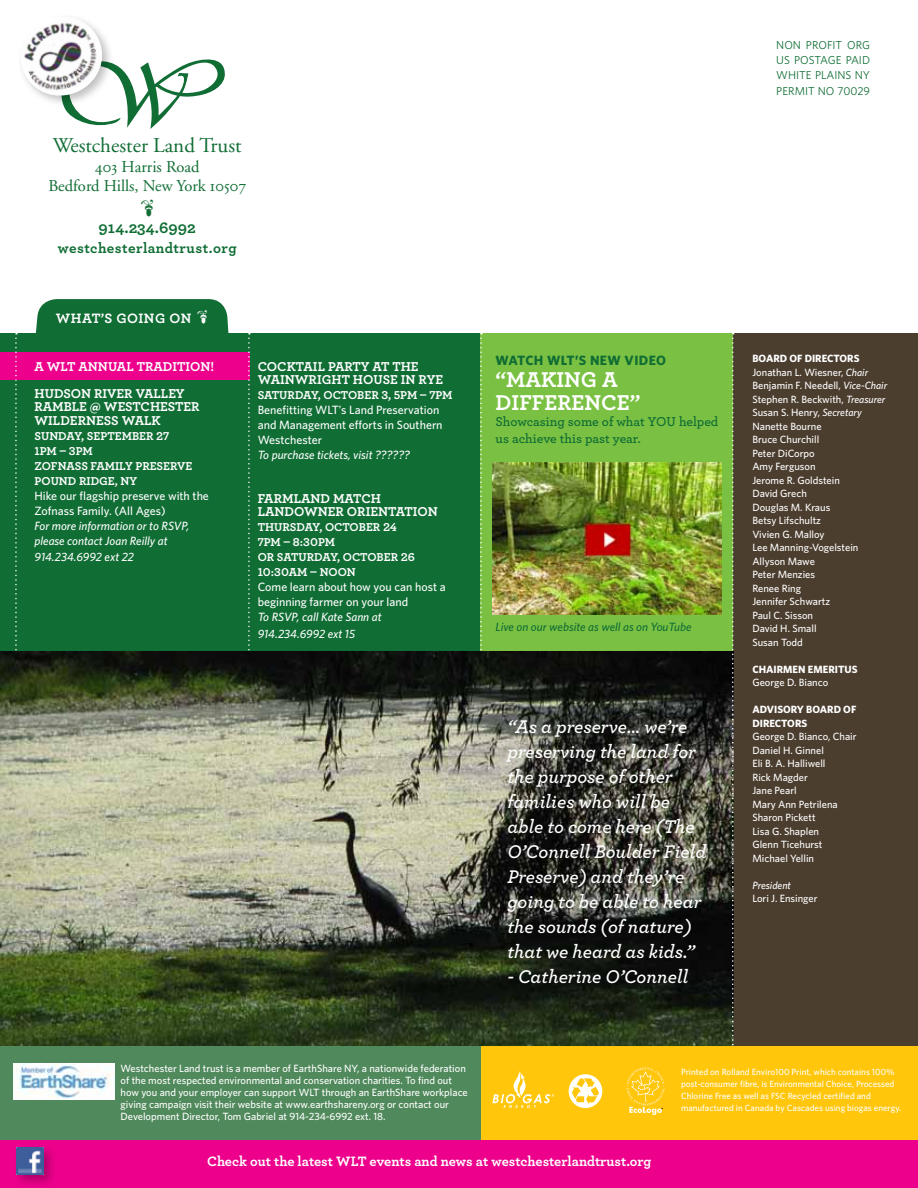
<style>
.page{position:relative;width:918px;height:1188px;background:#fff}
.page>*{position:absolute;margin:0;border:0;box-sizing:border-box;transform-origin:0 0}
.t1{font:700 22.5px/22.5px "Archer";color:#fff}
.t2{font:21px "Adobe Garamond";color:#106d34}
.t3{font:italic 600 19.2px/24.9px "Archer";color:#fff}
.t4{font:16.5px/19.5px "Adobe Garamond";color:#106d34;text-align:center}
.t5{font:700 16.5px "Archer";color:#106d34}
.t6{font:700 15px "Archer";letter-spacing:.025em;color:#106d34}
.t7{font:700 14.25px "Archer";color:#fff}
.t8{font:700 14.25px "Archer";letter-spacing:.03em;color:#fff}
.t9{font:700 13.5px/13.5px "Archer";color:#fff}
.t10{font:600 13.5px/16.5px "Archer";letter-spacing:-.005em;color:#106d34}
.t11{font:700 13.5px "Whitney";letter-spacing:.03em;color:#106d34}
.t12{font:500 12px/15px "Whitney";color:#fff}
.t13{font:700 12px/15px "Archer";color:#fff}
.t14{font:italic 500 12px/15px "Whitney";color:#fff}
.t15{font:italic 500 12px "Whitney";color:#106d34}
.t16{font:11.55px "Whitney";color:#106d34}
.t17{font:500 10.5px/13.5px "Whitney";color:#fff}
.t18{font:700 10.5px "Whitney";color:#fff}
.t19{font:italic 500 10.5px "Whitney";color:#fff}
.t20{font:500 9px/12px "Whitney";color:#fff}
.s1{font-family:"Adobe Garamond Regular SC"}
.s2{font-weight:700}
.s3{font-style:italic}
</style>
<div class="page">
<div style="left:0;top:333px;width:480px;height:855px;background:#106d34"></div>
<div style="left:480px;top:333px;width:254px;height:713px;background:#7ac143"></div>
<div style="left:734px;top:333px;width:184px;height:713px;background:#4c3e2f"></div>
<svg style="left:39px;top:35px;width:186px;height:94px"></svg>
<img style="left:22px;top:18px;width:80px;height:77px">
<div style="left:0;top:1139px;width:918px;height:49px;background:#ec008c"></div>
<img style="left:492px;top:463px;width:230px;height:152px">
<div style="left:0;top:353px;width:250px;height:27px;background:#ec008c"></div>
<svg style="left:15px;top:333px;width:2px;height:318px"></svg>
<svg style="left:248px;top:333px;width:2px;height:318px"></svg>
<svg style="left:480px;top:333px;width:2px;height:318px"></svg>
<img style="left:1px;top:651px;width:731px;height:395px">
<svg style="left:732px;top:333px;width:2px;height:713px"></svg>
<div style="left:480px;top:1046px;width:438px;height:93px;background:#ffc60b"></div>
<svg style="left:492px;top:1071px;width:62px;height:37px"></svg>
<svg style="left:569px;top:1074px;width:33px;height:34px"></svg>
<svg style="left:627px;top:1067px;width:38px;height:48px"></svg>
<div style="left:0;top:1046px;width:480px;height:93px;background:#50895b"></div>
<img style="left:14px;top:1063px;width:100px;height:36px">
<div style="left:13px;top:1144px;width:44px;height:44px;background:#000;opacity:.25"></div>
<img style="left:16px;top:1147px;width:28px;height:28px">
<svg style="left:34px;top:299px;width:197px;height:54px"></svg>
<h2 class="t2" style="left:53px;top:134px;width:190px">Westchester Land Trust</h2>
<h3 class="t4" style="left:48px;top:157px;width:199px"><span class="s1">403</span> Harris Road<br>Bedford Hills, New York <span class="s1">10507</span></h3>
<h3 class="t5" style="left:99px;top:215px;width:99px">914.234.6992</h3>
<h3 class="t6" style="left:58px;top:236px;width:180px">WESTCHESTERLANDTRUST.ORG</h3>
<h3 class="t8" style="left:56px;top:307px;width:134px">WHAT’S G OING ON</h3>
<p class="t9" style="left:34px;top:352px;width:181px;line-height:27px">A WLT ANNUAL TRADITION !<br>HUDSON RIVER VALL</p>
<p class="t9" style="left:35px;top:386px;width:167px;text-indent:134px">EY<br>RAMBLE @ WESTCHESTER<br>WILDERNESS WALK</p>
<p class="t13" style="left:34px;top:427px;width:136px">SUNDAY, SEPTEMBER 27<br>1PM – 3PM<br>ZOFNA</p>
<p class="t13" style="left:34px;top:457px;width:160px;text-indent:40px">SS FAMILY PRESERVE<br>POUND RIDG E, NY</p>
<p class="t12" style="left:34px;top:488px;width:176px">Hike our flagship preserve with the<br>Zofnass Family. (All Ages)</p>
<p class="t14" style="left:34px;top:518px;width:156px">For more information or to RSVP, please contact Joan Reilly at</p>
<p class="t14" style="left:34px;top:549px;width:101px">914.234.6992 ext 22</p>
<p class="t9" style="left:258px;top:359px;width:187px">COCKTAIL PARTY AT THE<br>WAINWRIG HT HOUSE IN RYE</p>
<p class="t13" style="left:258px;top:387px;width:196px">SATURDAY, OCTOBER 3, 5PM – 7PM</p>
<p class="t12" style="left:258px;top:402px;width:186px">Benefitting WLT’s Land Preservation and Management efforts in Southern<br>Westchester</p>
<p class="t14" style="left:258px;top:447px;width:154px">To purchase tickets, visit ??????</p>
<p class="t9" style="left:258px;top:491px;width:46px">FARMLAN</p>
<p class="t9" style="left:258px;top:491px;width:179px;text-indent:63px">D MATCH<br>LANDOWNER ORIENTATION</p>
<p class="t13" style="left:258px;top:519px;width:159px">THURSDAY, OCTOBER 24<br>7PM – 8:30PM<br>OR SATURDAY, OCTOBER 26<br>10:30AM – NOON</p>
<p class="t12" style="left:258px;top:579px;width:190px">Come learn about how you can host a beginning farmer on your land</p>
<p class="t14" style="left:258px;top:609px;width:125px;line-height:16.5px">To RSVP, call Kate Sann at<br>914.234.6992 ext 15</p>
<p class="t16" style="left:776px;top:37px;width:9px">NON</p>
<p class="t16" style="left:806px;top:37px;width:7px">PROFIT</p>
<p class="t16" style="left:847px;top:37px;width:9px">ORG</p>
<p class="t16" style="left:776px;top:52px;width:26px">US POSTAGE</p>
<p class="t16" style="left:846px;top:52px;width:7px">PAID</p>
<p class="t16" style="left:776px;top:68px;width:19px">WHITE</p>
<p class="t16" style="left:815px;top:68px;width:7px">PLAINS</p>
<p class="t16" style="left:855px;top:68px;width:17px">NY</p>
<p class="t16" style="left:776px;top:83px;width:8px">PERMIT</p>
<p class="t16" style="left:818px;top:83px;width:54px">NO 70029</p>
<p class="t11" style="left:496px;top:351px;width:172px">WATCH WLT’S NEW VIDEO</p>
<h1 class="t1" style="left:496px;top:367px;width:147px">“MAKING A<br>DIFFERENCE”</h1>
<p class="t10" style="left:496px;top:413px;width:224px">Showcasing some of what YOU helped us achieve this past year.</p>
<p class="t15" style="left:496px;top:619px;width:198px">Live on our website as well as on YouTube</p>
<h3 class="t3" style="left:507px;top:713px;width:200px">“As a preserve... we’re preserving the land for the purpose of other families who will be able to come here (The<br>O’Connell Boulder Field<br>Preserve) and they’re going to be able to hear the sounds (of nature) that we heard as kids.”</h3>
<h3 class="t3" style="left:507px;top:963px;width:182px">- Catherine O’Connell</h3>
<p class="t17" style="left:752px;top:352px;width:136px"><span class="s2">BOARD OF DI RECTORS<br></span>Jonathan L. Wiesner, <span class="s3">Chair<br></span>Benjamin F. Needell, <span class="s3">Vice-Chair<br></span>Stephen R. Beckwith, <span class="s3">Treasurer<br></span>Susan S. Henry, <span class="s3">Secretary<br></span>Nanette Bourne<br>Bruce Churchill<br>Peter DiCorpo<br>Amy Ferguson<br>Jerome R. Goldstein<br>David Grech<br>Douglas M. Kraus<br>Betsy Lifschultz<br>Vivien G. Malloy<br>Lee Manning-Vogelstein<br>Allyson Mawe<br>Peter Menzies<br>Renee Ring<br>Jennifer Schwartz<br>Paul C. Sisson<br>David H. Small<br>Susan Todd</p>
<p class="t18" style="left:752px;top:662px;width:107px">CHAIRMEN EMERITUS</p>
<p class="t17" style="left:752px;top:676px;width:77px">George D. Bianco</p>
<p class="t18" style="left:752px;top:703px;width:69px">ADVISORY BOARD</p>
<p class="t18" style="left:843px;top:703px;width:14px">OF</p>
<p class="t18" style="left:752px;top:716px;width:18px">DIRECTOR</p>
<p class="t18" style="left:801px;top:716px;width:7px">S</p>
<p class="t17" style="left:752px;top:730px;width:106px">George D. Bianco, Chair<br>Daniel H. Ginnel<br>Eli B. A. Halliwell<br>Rick Magder<br>Jane Pearl<br>Mary Ann Petrilena<br>Sharon Pickett<br>Lisa G. Shaplen<br>Glenn Ticehurst<br>Michael Yellin</p>
<p class="t19" style="left:752px;top:878px;width:40px">President</p>
<p class="t17" style="left:752px;top:892px;width:67px">Lori J. Ensinger</p>
<p class="t17" style="left:121px;top:1062px;width:349px;line-height:12px">Westchester Land trust is a member of EarthShare NY, a nationwide federation of the most respected environmental and conservation charities. To find out how you and your employer can support WLT through an EarthShare workplace giving campaign visit their website at www.earthshareny.org or contact our Development Director, Tom Gabriel at 914-234-6992 ext. 18.</p>
<p class="t20" style="left:681px;top:1065px;width:222px">Printed on Rolland Enviro100 Print, which contains 100% post-consumer fibre, is Environmental Choice, Processed Chlorine Free as well as FSC Recycled certified and manufactured in Canada by Cascades using biogas energy.</p>
<h3 class="t7" style="left:207px;top:1150px;width:446px">CHECK OUT THE LATEST WLT EVENTS AND NEWS AT WESTCHESTERLANDTRUST.ORG</h3>
</div>
